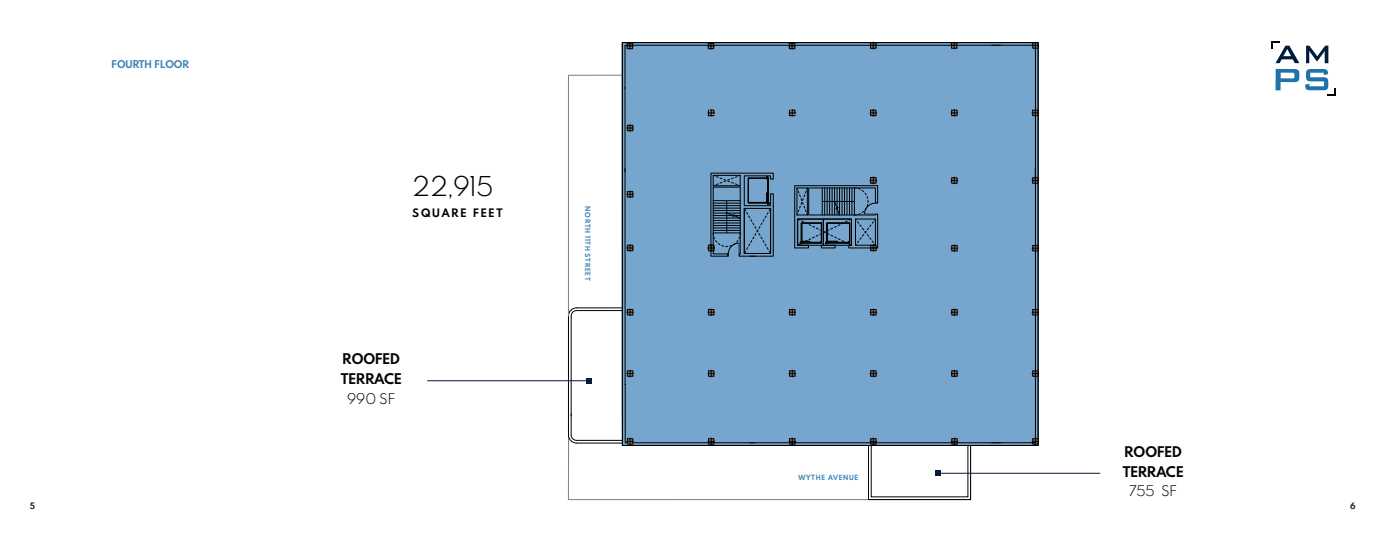
<style>
.page{position:relative;width:1386px;height:536px;background:#fff}
.page>*{position:absolute;margin:0;border:0;box-sizing:border-box;transform-origin:0 0}
.t1{font:300 26.69px "Spartan MB";color:#000}
.t2{font:700 14.44px "Spartan MB";color:#040503}
.t3{font:300 14.44px "Spartan MB";color:#040503}
.t4{font:700 11.46px "Spartan MB";letter-spacing:.16em;color:#000}
.t5{font:700 10.5px "Spartan MB";color:#3a84b7}
.t6{font:700 8.75px "Spartan MB";color:#231f20}
.t7{font:700 7px "Spartan MB";letter-spacing:.1em;color:#3a84b7}
</style>
<div class="page">
<hr style="left:568px;top:316px;width:1px;height:92px;background:#000">
<hr style="left:571px;top:316px;width:1px;height:100px;background:#000">
<div style="left:624px;top:45px;width:412px;height:398px;background:#76a6ce"></div>
<svg style="left:708px;top:109px;width:7px;height:7px"></svg>
<svg style="left:794px;top:177px;width:84px;height:74px;background:#537692"></svg>
<svg style="left:1032px;top:168px;width:7px;height:16px"></svg>
<svg style="left:568px;top:75px;width:66px;height:241px"></svg>
<svg style="left:708px;top:172px;width:66px;height:85px;background:#557895"></svg>
<svg style="left:1306px;top:46px;width:22px;height:17px"></svg>
<svg style="left:1276px;top:69px;width:23px;height:21px"></svg>
<svg style="left:1271px;top:41px;width:28px;height:22px"></svg>
<svg style="left:1305px;top:69px;width:31px;height:27px"></svg>
<hr style="left:427px;top:380px;width:162px;height:1px;background:#081b38">
<svg style="left:587px;top:378px;width:5px;height:5px"></svg>
<hr style="left:938px;top:472px;width:162px;height:1px;background:#081b38">
<svg style="left:568px;top:408px;width:403px;height:91px"></svg>
<p class="t5" style="left:112px;top:57px;width:79px">FOURTH FLOOR</p>
<p class="t6" style="left:30px;top:499px;width:7px">5</p>
<p class="t1" style="left:412px;top:168px;width:82px">22,915</p>
<p class="t4" style="left:412px;top:204px;width:92px">SQUARE FEET</p>
<p class="t2" style="left:343px;top:348px;width:59px">ROOFED</p>
<p class="t2" style="left:341px;top:368px;width:62px">TERRACE</p>
<p class="t3" style="left:347px;top:388px;width:50px">990 SF</p>
<p class="t7" style="left:593px;top:206px;width:75px;rotate:90deg">NORTH 11TH STREET</p>
<p class="t7" style="left:798px;top:472px;width:61px">WYTHE AVENUE</p>
<p class="t2" style="left:1124px;top:441px;width:59px">ROOFED</p>
<p class="t2" style="left:1123px;top:461px;width:62px">TERRACE</p>
<p class="t3" style="left:1129px;top:481px;width:49px">755 SF</p>
<p class="t6" style="left:1350px;top:499px;width:7px">6</p>
</div>
